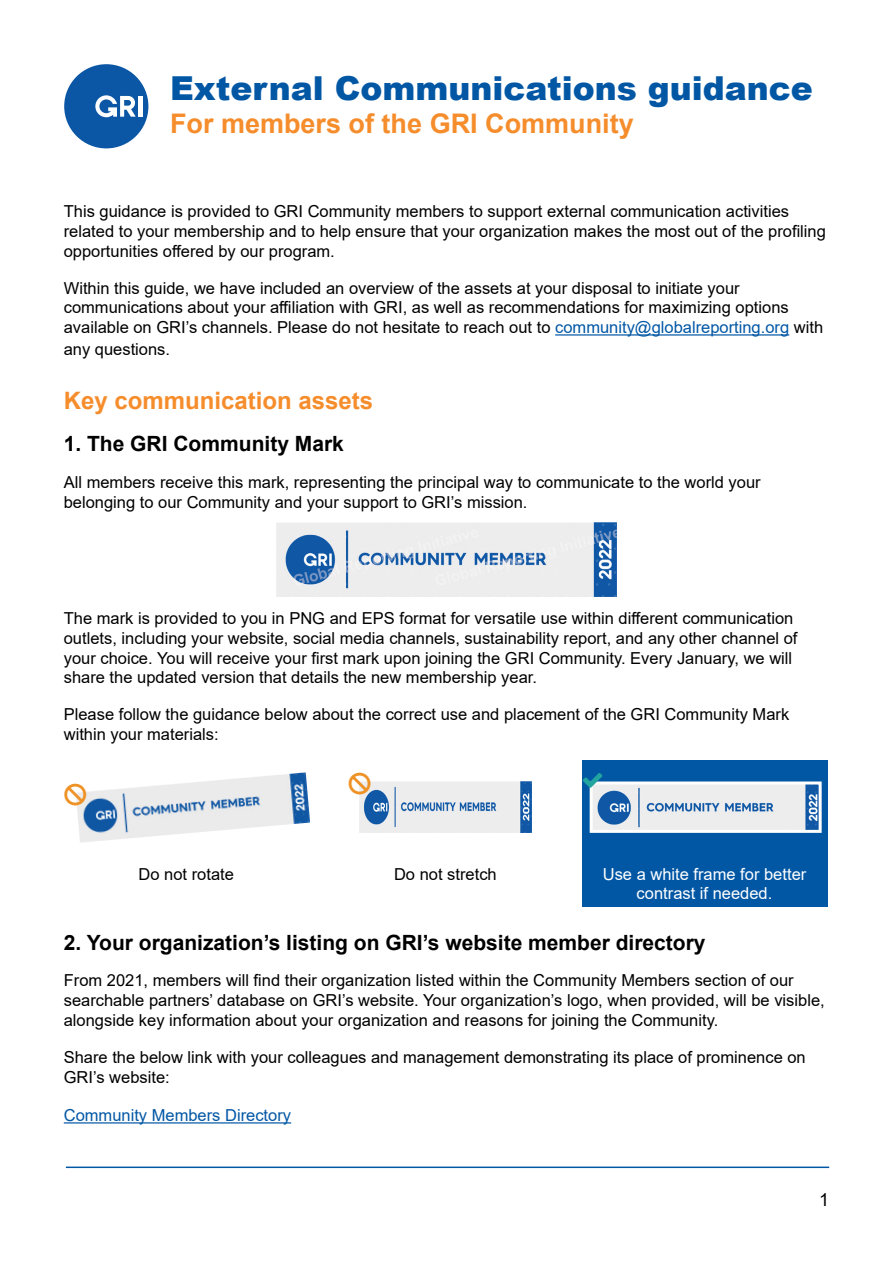
<style>
.page{position:relative;width:893px;height:1263px;background:#fff}
.page>*{position:absolute;margin:0;border:0;box-sizing:border-box;transform-origin:0 0}
.t1{font:900 33px "Arial";color:#0257a5}
.t2{font:700 27px "Arial";color:#f68d2c}
.t3{font:700 24px "Arial";color:#f68d2c}
.t4{font:700 21px "Arial";color:#000}
.t5{font:18px "Arial";color:#000}
.t6{font:16.5px/19.8px "Arial";color:#000}
.t7{font:16.5px/19.8px "Arial";color:#fff;text-align:center}
.t8{font:16.5px "Arial";color:#0257a5}
.s1{color:#0257a5}
</style>
<div class="page">
<div style="left:64px;top:64px;width:84px;height:84px;background:#0c57a5;border-radius:50%"></div>
<hr style="left:139px;top:96px;width:4px;height:21px;background:#fff">
<svg style="left:95px;top:95px;width:41px;height:22px"></svg>
<hr style="left:66px;top:1166px;width:763px;height:2px;background:#0257a5">
<hr style="left:555px;top:334px;width:234px;height:2px;background:#0257a5">
<hr style="left:64px;top:1122px;width:227px;height:1px;background:#0257a5">
<div style="left:582px;top:761px;width:245px;height:146px;background:#0257a5"></div>
<img style="left:594px;top:785px;width:224px;height:44px">
<div style="left:590px;top:781px;width:232px;height:52px;border:3px solid #fff"></div>
<img style="left:77px;top:772px;width:233px;height:71px">
<img style="left:359px;top:782px;width:173px;height:50px">
<img style="left:276px;top:522px;width:341px;height:74px">
<svg style="left:359px;top:781px;width:11px;height:13px"></svg>
<svg style="left:589px;top:781px;width:13px;height:6px"></svg>
<svg style="left:76px;top:784px;width:10px;height:21px"></svg>
<h1 class="t1" style="left:170px;top:64px;width:644px">External Communications guidance</h1>
<h2 class="t2" style="left:170px;top:104px;width:465px">For members of the GRI Community</h2>
<p class="t6" style="left:64px;top:201px;width:764px">This guidance is provided to GRI Community members to support external communication activities related to your membership and to help ensure that your organization makes the most out of the profiling opportunities offered by our program.</p>
<p class="t6" style="left:64px;top:278px;width:761px">Within this guide, we have included an overview of the assets at your disposal to initiate your communications about your affiliation with GRI, as well as recommendations for maximizing options available on GRI’s channels. Please do not hesitate to reach out to <span class="s1">community@globalreporting.org</span> with</p>
<p class="t6" style="left:64px;top:339px;width:108px">any questions.</p>
<h3 class="t3" style="left:64px;top:384px;width:311px">Key communication assets</h3>
<p class="t4" style="left:64px;top:429px;width:282px">1. The GRI Community Mark</p>
<p class="t6" style="left:64px;top:472px;width:698px">All members receive this mark, representing the principal way to communicate to the world your belonging to our Community and your support to GRI’s mission.</p>
<p class="t6" style="left:64px;top:608px;width:735px">The mark is provided to you in PNG and EPS format for versatile use within different communication outlets, including your website, social media channels, sustainability report, and any other channel of your choice. You will receive your first mark upon joining the GRI Community. Every January, we will share the updated version that details the new membership year.</p>
<p class="t6" style="left:64px;top:704px;width:727px">Please follow the guidance below about the correct use and placement of the GRI Community Mark within your materials:</p>
<p class="t6" style="left:139px;top:864px;width:97px">Do not rotate</p>
<p class="t6" style="left:394px;top:864px;width:104px">Do not stretch</p>
<p class="t7" style="left:603px;top:864px;width:205px">Use a white frame for better contrast if needed.</p>
<p class="t4" style="left:64px;top:927px;width:643px">2. Your organization’s listing on GRI’s website member directory</p>
<p class="t6" style="left:64px;top:970px;width:762px">From 2021, members will find their organization listed within the Community Members section of our searchable partners’ database on GRI’s website. Your organization’s logo, when provided, will be visible, alongside key information about your organization and reasons for joining the Community.</p>
<p class="t6" style="left:64px;top:1047px;width:743px">Share the below link with your colleagues and management demonstrating its place of prominence on<br>GRI’s website:</p>
<p class="t8" style="left:64px;top:1104px;width:229px">Community Members Directory</p>
<p class="t5" style="left:819px;top:1187px;width:12px">1</p>
</div>
